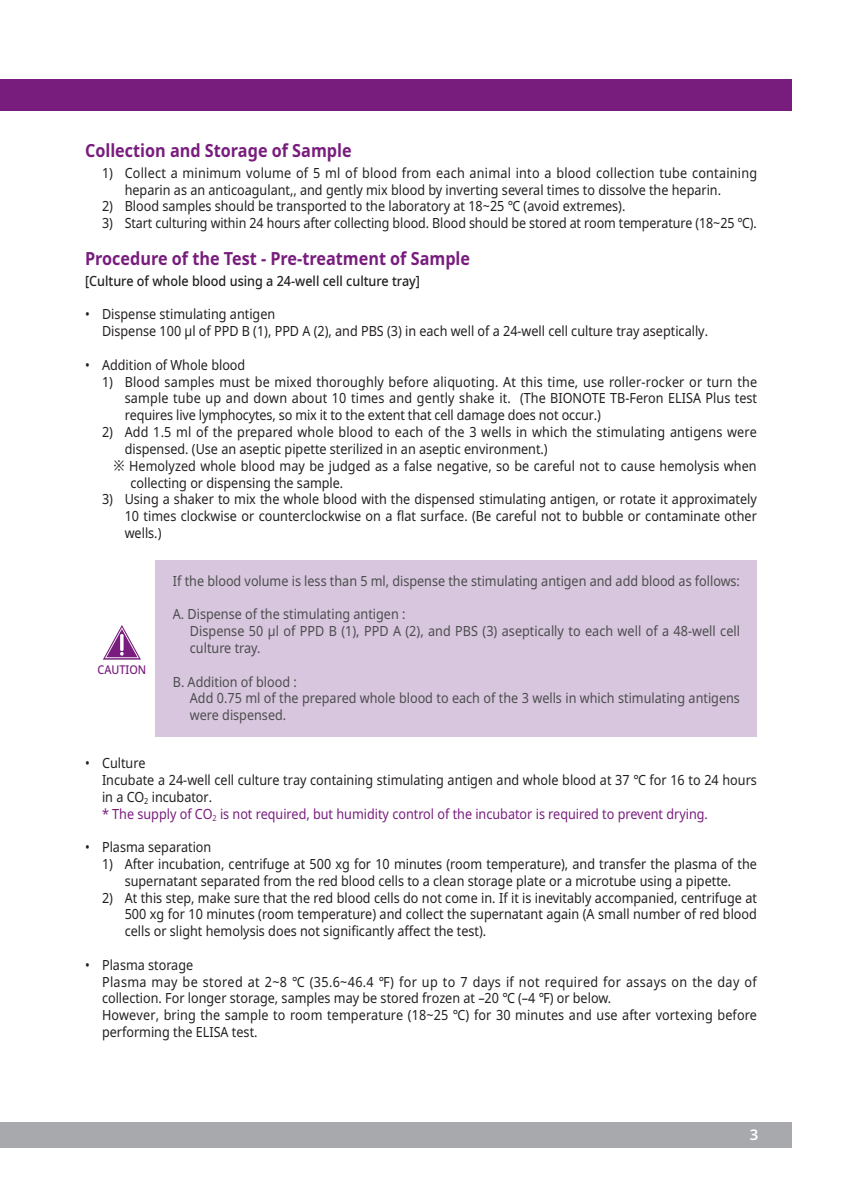
<style>
.page{position:relative;width:842px;height:1191px;background:#fff}
.page>*{position:absolute;margin:0;border:0;box-sizing:border-box;transform-origin:0 0}
.t1{font:700 18px "Noto Sans";color:#781d7d;scale:.9 1}
.t2{font:600 15px "Noto Sans";color:#fff}
.t3{font:14px/16.8px "Noto Sans";color:#231f20;scale:.9 1}
.t4{font:14px/16.8px "Noto Sans";color:#4b4c4d;scale:.9 1}
.t5{font:14px "Noto Sans";color:#231f20;scale:.89 1}
.t6{font:14px "Noto Sans";color:#781d7d;scale:.9 1}
.t7{font:500 14px "Noto Sans";color:#231f20;scale:.9 1}
.t8{font:500 12px "Noto Sans";color:#781d7d;scale:.9 1}
.s1{font-family:"Nanum Barun Gothic"}
</style>
<div class="page">
<div style="left:0;top:80px;width:792px;height:31px;background:#781d7d"></div>
<div style="left:0;top:1121px;width:792px;height:26px;background:#a8a9ad"></div>
<div style="left:156px;top:559px;width:601px;height:177px;background:#d7c6dd"></div>
<svg style="left:103px;top:625px;width:38px;height:34px"></svg>
<p class="t1" style="left:85px;top:138px;width:298px">Collection and Storage of Sample</p>
<p class="t3" style="left:125px;top:165px;width:704px;text-indent:-23px">1) Collect a minimum volume of 5 ml of blood from each animal into a blood collection tube containing heparin as an anticoagulant,, and gently mix blood by inverting several times to dissolve the heparin.</p>
<p class="t3" style="left:102px;top:198px;width:583px">2) Blood samples should be transported to the laboratory at 18~25 ℃ (avoid extremes).</p>
<p class="t5" style="left:102px;top:213px;width:737px">3) Start culturing within 24 hours after collecting blood. Blood should be stored at room temperature (18~25 ℃).</p>
<p class="t1" style="left:85px;top:246px;width:429px">Procedure of the Test - Pre-treatment of Sample</p>
<p class="t7" style="left:85px;top:271px;width:374px">[Culture of whole blood using a 24-well cell culture tray]</p>
<p class="t3" style="left:85px;top:306px;width:213px">• Dispense stimulating antigen</p>
<p class="t3" style="left:102px;top:323px;width:675px">Dispense 100 μl of PPD B (1), PPD A (2), and PBS (3) in each well of a 24-well cell culture tray aseptically.</p>
<p class="t3" style="left:85px;top:357px;width:180px">• Addition of Whole blood</p>
<p class="t3" style="left:125px;top:373px;width:704px;text-align:justify;text-indent:-23px">1) Blood samples must be mixed thoroughly before aliquoting. At this time, use roller-rocker or turn the sample tube up and down about 10 times and gently shake it. (The BIONOTE TB-Feron ELISA Plus test requires live lymphocytes, so mix it to the extent that cell damage does not occur.)</p>
<p class="t3" style="left:125px;top:424px;width:704px;text-indent:-23px">2) Add 1.5 ml of the prepared whole blood to each of the 3 wells in which the stimulating antigens were dispensed. (Use an aseptic pipette sterilized in an aseptic environment.)</p>
<p class="t3" style="left:130px;top:457px;width:697px;text-indent:-17px"><span class="s1">※</span> Hemolyzed whole blood may be judged as a false negative, so be careful not to cause hemolysis when collecting or dispensing the sample.</p>
<p class="t3" style="left:125px;top:491px;width:704px;text-align:justify;text-indent:-23px">3) Using a shaker to mix the whole blood with the dispensed stimulating antigen, or rotate it approximately 10 times clockwise or counterclockwise on a flat surface. (Be careful not to bubble or contaminate other wells.)</p>
<p class="t4" style="left:173px;top:572px;width:632px">If the blood volume is less than 5 ml, dispense the stimulating antigen and add blood as follows:</p>
<p class="t4" style="left:173px;top:606px;width:260px">A. Dispense of the stimulating antigen :</p>
<p class="t4" style="left:190px;top:623px;width:613px">Dispense 50 μl of PPD B (1), PPD A (2), and PBS (3) aseptically to each well of a 48-well cell culture tray.</p>
<p class="t4" style="left:173px;top:673px;width:139px">B. Addition of blood :</p>
<p class="t4" style="left:190px;top:690px;width:613px">Add 0.75 ml of the prepared whole blood to each of the 3 wells in which stimulating antigens were dispensed.</p>
<p class="t8" style="left:98px;top:661px;width:56px">CAUTION</p>
<p class="t3" style="left:85px;top:755px;width:69px">• Culture</p>
<p class="t3" style="left:102px;top:771px;width:729px">Incubate a 24-well cell culture tray containing stimulating antigen and whole blood at 37 ℃ for 16 to 24 hours in a CO<sub>2</sub> incubator.</p>
<p class="t6" style="left:102px;top:803px;width:675px">* The supply of CO<sub>2</sub> is not required, but humidity control of the incubator is required to prevent drying.</p>
<p class="t3" style="left:85px;top:839px;width:142px">• Plasma separation</p>
<p class="t3" style="left:102px;top:855px;width:729px;text-align:center">1) After incubation, centrifuge at 500 xg for 10 minutes (room temperature), and transfer the plasma of the supernatant separated from the red blood cells to a clean storage plate or a microtube using a pipette.</p>
<p class="t3" style="left:125px;top:889px;width:704px;text-align:justify;text-indent:-23px">2) At this step, make sure that the red blood cells do not come in. If it is inevitably accompanied, centrifuge at 500 xg for 10 minutes (room temperature) and collect the supernatant again (A small number of red blood cells or slight hemolysis does not significantly affect the test).</p>
<p class="t3" style="left:85px;top:956px;width:122px">• Plasma storage</p>
<p class="t3" style="left:102px;top:973px;width:729px">Plasma may be stored at 2~8 ℃ (35.6~46.4 ℉) for up to 7 days if not required for assays on the day of collection. For longer storage, samples may be stored frozen at –20 ℃ (–4 ℉) or below.</p>
<p class="t3" style="left:102px;top:1007px;width:729px">However, bring the sample to room temperature (18~25 ℃) for 30 minutes and use after vortexing before performing the ELISA test.</p>
<p class="t2" style="left:750px;top:1123px;width:10px">3</p>
</div>
